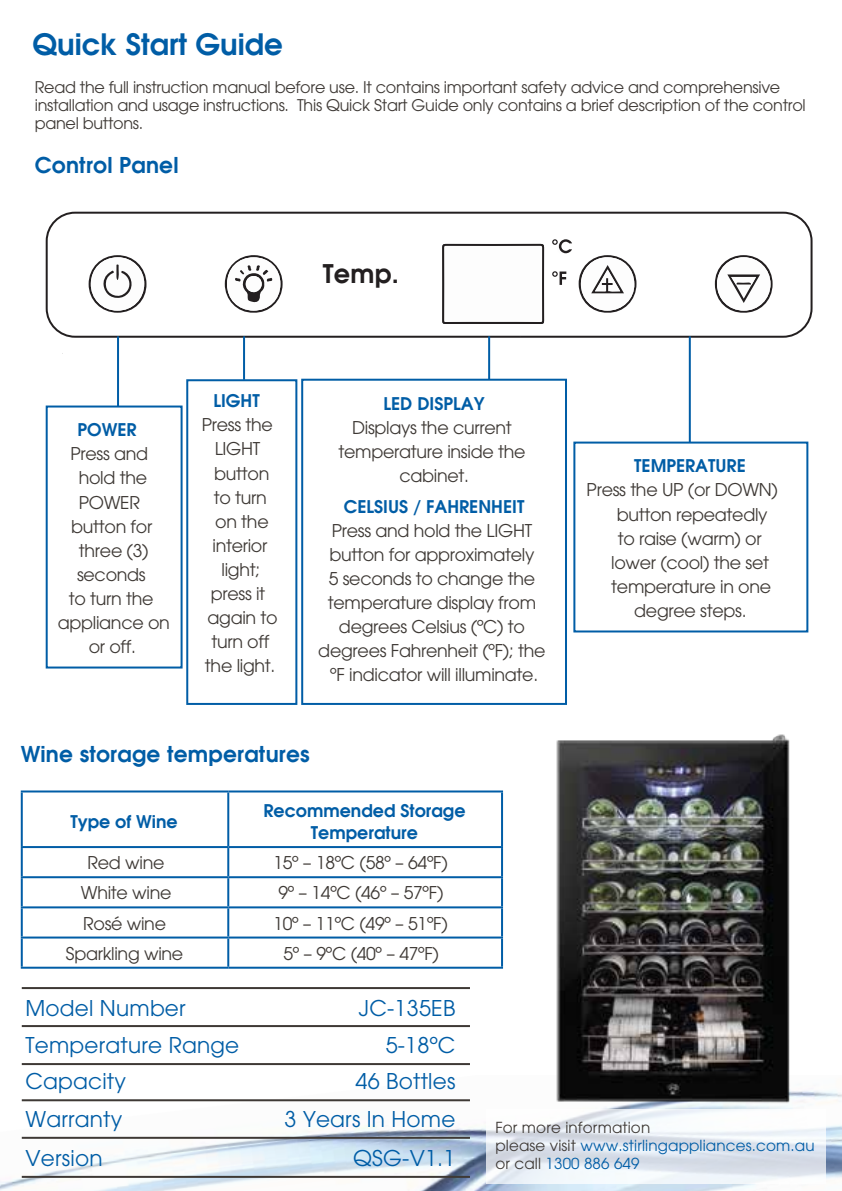
<style>
.page{position:relative;width:842px;height:1191px;background:#fff}
.page>*{position:absolute;margin:0;border:0;box-sizing:border-box;transform-origin:0 0}
.t1{font:600 29.4px "Avant Garde";color:#005da6}
.t2{font:600 25.6px "Avant Garde";color:#231f20}
.t3{font:600 21.8px "Avant Garde";letter-spacing:.01em;color:#005da6}
.t4{font:21.6px "Avant Garde";letter-spacing:.01em;color:#005da6}
.t5{font:17.6px/24px "Avant Garde";letter-spacing:-.015em;color:#3e3935;text-align:center}
.t6{font:600 17.4px/22px "Avant Garde";color:#005da6;text-align:center}
.t7{font:16px/18px "Avant Garde";letter-spacing:-.015em;color:#3e3935}
.t8{font:15.2px/18.2px "Avant Garde";letter-spacing:.01em;color:#005da6}
.s1{color:#3e3935}
</style>
<div class="page">
<img style="left:0;top:1093px;width:842px;height:98px">
<svg style="left:486px;top:1109px;width:339px;height:74px"></svg>
<hr style="left:22px;top:987px;width:448px;height:2px;background:#3e3935">
<hr style="left:22px;top:1025px;width:448px;height:2px;background:#3e3935">
<hr style="left:22px;top:1063px;width:448px;height:2px;background:#3e3935">
<hr style="left:22px;top:1099px;width:448px;height:2px;background:#3e3935">
<hr style="left:22px;top:1136px;width:448px;height:2px;background:#3e3935">
<hr style="left:22px;top:1175px;width:448px;height:2px;background:#3e3935">
<div style="left:46px;top:212px;width:766px;height:126px;border:2px solid #231f20;border-radius:28px"></div>
<svg style="left:442px;top:243px;width:103px;height:81px"></svg>
<svg style="left:89px;top:255px;width:58px;height:58px"></svg>
<svg style="left:225px;top:255px;width:58px;height:58px"></svg>
<svg style="left:714px;top:255px;width:58px;height:58px"></svg>
<div style="left:245px;top:276px;width:17px;height:16px;background:#fdfdfd;border-radius:50%"></div>
<svg style="left:552px;top:239px;width:20px;height:14px"></svg>
<svg style="left:552px;top:271px;width:14px;height:14px"></svg>
<svg style="left:578px;top:255px;width:58px;height:58px"></svg>
<hr style="left:243px;top:336px;width:2px;height:44px;background:#005da6">
<hr style="left:488px;top:336px;width:2px;height:44px;background:#005da6">
<hr style="left:689px;top:336px;width:2px;height:106px;background:#005da6">
<div style="left:46px;top:405px;width:137px;height:263px;border:2px solid #005da6"></div>
<div style="left:186px;top:379px;width:111px;height:326px;border:2px solid #005da6"></div>
<div style="left:301px;top:379px;width:266px;height:326px;border:2px solid #005da6"></div>
<div style="left:573px;top:441px;width:235px;height:191px;border:2px solid #005da6"></div>
<hr style="left:117px;top:336px;width:2px;height:70px;background:#005da6">
<hr style="left:21px;top:790px;width:207px;height:2px;background:#005da6">
<hr style="left:21px;top:792px;width:2px;height:54px;background:#005da6">
<hr style="left:228px;top:790px;width:275px;height:2px;background:#005da6">
<hr style="left:227px;top:792px;width:2px;height:54px;background:#005da6">
<hr style="left:501px;top:792px;width:2px;height:54px;background:#005da6">
<hr style="left:21px;top:846px;width:207px;height:2px;background:#005da6">
<hr style="left:21px;top:848px;width:2px;height:28px;background:#005da6">
<hr style="left:228px;top:846px;width:275px;height:2px;background:#005da6">
<hr style="left:227px;top:848px;width:2px;height:28px;background:#005da6">
<hr style="left:501px;top:848px;width:2px;height:28px;background:#005da6">
<hr style="left:21px;top:876px;width:207px;height:2px;background:#005da6">
<hr style="left:21px;top:878px;width:2px;height:28px;background:#005da6">
<hr style="left:228px;top:876px;width:275px;height:2px;background:#005da6">
<hr style="left:227px;top:878px;width:2px;height:28px;background:#005da6">
<hr style="left:501px;top:878px;width:2px;height:28px;background:#005da6">
<hr style="left:21px;top:906px;width:207px;height:2px;background:#005da6">
<hr style="left:21px;top:908px;width:2px;height:28px;background:#005da6">
<hr style="left:228px;top:906px;width:275px;height:2px;background:#005da6">
<hr style="left:227px;top:908px;width:2px;height:28px;background:#005da6">
<hr style="left:501px;top:908px;width:2px;height:28px;background:#005da6">
<hr style="left:21px;top:936px;width:207px;height:2px;background:#005da6">
<hr style="left:21px;top:938px;width:2px;height:28px;background:#005da6">
<hr style="left:228px;top:936px;width:275px;height:2px;background:#005da6">
<hr style="left:227px;top:938px;width:2px;height:28px;background:#005da6">
<hr style="left:501px;top:938px;width:2px;height:28px;background:#005da6">
<hr style="left:21px;top:966px;width:207px;height:2px;background:#005da6">
<hr style="left:228px;top:966px;width:275px;height:2px;background:#005da6">
<img style="left:519px;top:680px;width:321px;height:481px">
<h1 class="t1" style="left:32px;top:25px;width:252px">Quick Start Guide</h1>
<p class="t7" style="left:35px;top:78px;width:772px">Read the full instruction manual before use. It contains important safety advice and comprehensive installation and usage instructions. This Quick Start Guide only contains a brief description of the control panel buttons.</p>
<p class="t3" style="left:35px;top:151px;width:145px">Control Panel</p>
<h2 class="t2" style="left:323px;top:256px;width:78px">Temp.</h2>
<p class="t6" style="left:77px;top:418px;width:61px">POWER</p>
<p class="t5" style="left:58px;top:442px;width:113px">Press and hold the<br>POWER button for three (3) seconds<br>to turn the appliance on or off.</p>
<p class="t6" style="left:213px;top:389px;width:48px">LIGHT</p>
<p class="t5" style="left:202px;top:413px;width:77px">Press the<br>LIGHT button to turn on the interior light; press it again to turn off the light.</p>
<p class="t6" style="left:383px;top:392px;width:102px">LED DISPLAY</p>
<p class="t5" style="left:338px;top:416px;width:188px">Displays the current temperature inside the cabinet.</p>
<p class="t6" style="left:344px;top:495px;width:182px">CELSIUS / FAHRENHEIT</p>
<p class="t5" style="left:318px;top:518px;width:229px">Press and hold the LIGHT button for approximately<br>5 seconds to change the temperature display from degrees Celsius (ºC) to degrees Fahrenheit (ºF); the ºF indicator will illuminate.</p>
<p class="t3" style="left:21px;top:739px;width:290px">Wine storage temperatures</p>
<p class="t6" style="left:70px;top:810px;width:109px">Type of Wine</p>
<p class="t6" style="left:263px;top:799px;width:203px">Recommended Storage<br>Temperature</p>
<p class="t5" style="left:87px;top:850px;width:78px">Red wine</p>
<p class="t5" style="left:273px;top:850px;width:176px">15º – 18ºC (58º – 64ºF)</p>
<p class="t5" style="left:81px;top:881px;width:92px">White wine</p>
<p class="t5" style="left:278px;top:881px;width:166px">9º – 14ºC (46º – 57ºF)</p>
<p class="t5" style="left:83px;top:911px;width:84px">Rosé wine</p>
<p class="t5" style="left:273px;top:911px;width:176px">10º – 11ºC (49º – 51ºF)</p>
<p class="t5" style="left:66px;top:941px;width:119px">Sparkling wine</p>
<p class="t5" style="left:283px;top:941px;width:157px">5º – 9ºC (40º – 47ºF)</p>
<p class="t6" style="left:634px;top:454px;width:113px">TEMPERATURE</p>
<p class="t5" style="left:586px;top:478px;width:193px">Press the UP (or DOWN)</p>
<p class="t5" style="left:616px;top:502px;width:152px">button repeatedly</p>
<p class="t5" style="left:618px;top:526px;width:145px">to raise (warm) or</p>
<p class="t5" style="left:611px;top:550px;width:159px">lower (cool) the set</p>
<p class="t5" style="left:611px;top:574px;width:161px">temperature in one</p>
<p class="t5" style="left:634px;top:598px;width:114px">degree steps.</p>
<p class="t4" style="left:25px;top:995px;width:162px">Model Number</p>
<p class="t4" style="left:359px;top:995px;width:98px">JC-135EB</p>
<p class="t4" style="left:25px;top:1032px;width:215px">Temperature Range</p>
<p class="t4" style="left:386px;top:1032px;width:71px">5-18ºC</p>
<p class="t4" style="left:25px;top:1068px;width:102px">Capacity</p>
<p class="t4" style="left:355px;top:1068px;width:101px">46 Bottles</p>
<p class="t4" style="left:25px;top:1106px;width:98px">Warranty</p>
<p class="t4" style="left:285px;top:1106px;width:172px">3 Years In Home</p>
<p class="t4" style="left:25px;top:1145px;width:79px">Version</p>
<p class="t4" style="left:353px;top:1145px;width:104px">QSG-V1.1</p>
<p class="t8" style="left:495px;top:1118px;width:321px"><span class="s1">For more information<br>please visit</span> www.stirlingappliances.com.au <span class="s1">or call</span> 1300 886 649</p>
</div>
